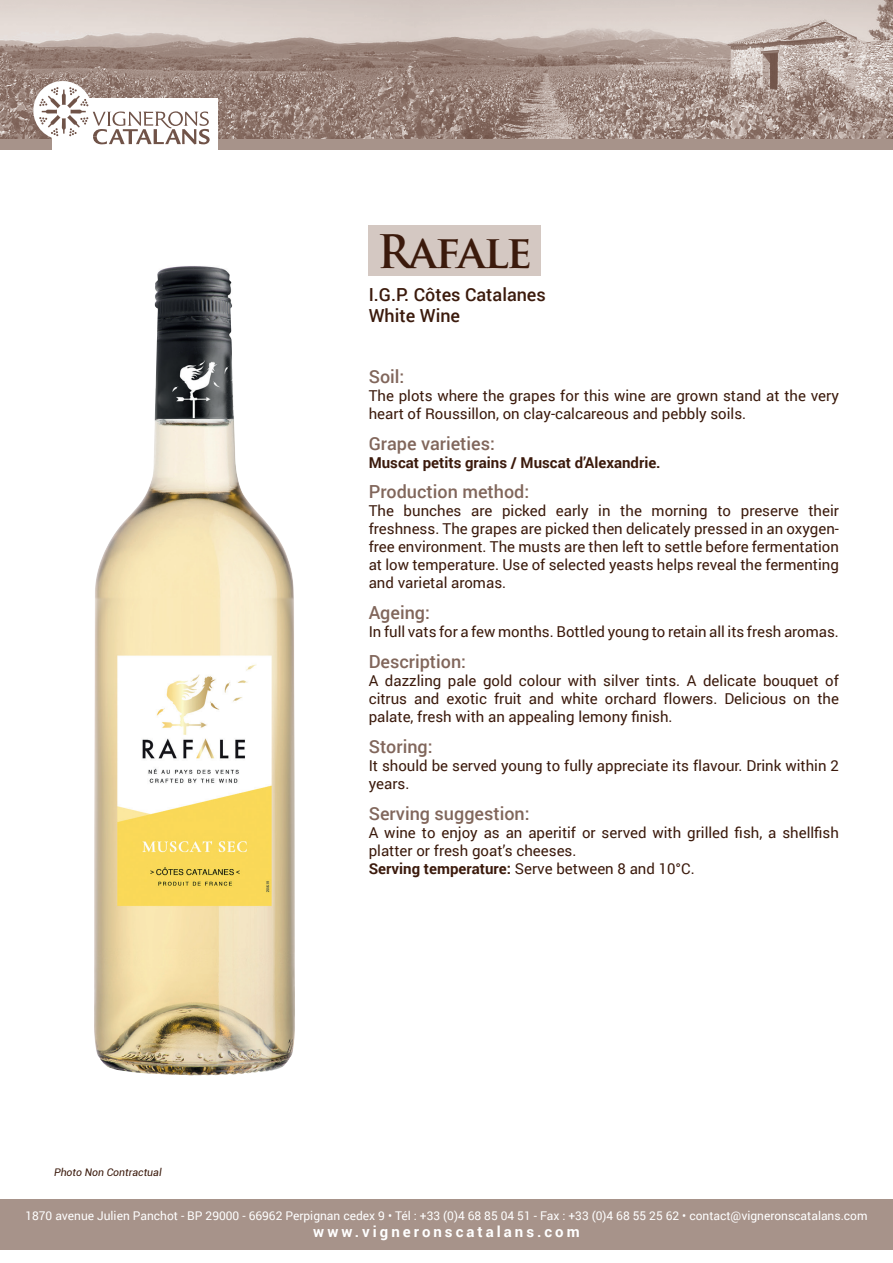
<style>
.page{position:relative;width:893px;height:1263px;background:#fff}
.page>*{position:absolute;margin:0;border:0;box-sizing:border-box;transform-origin:0 0}
.t1{font:700 45px "Trajan Pro";letter-spacing:-.05em;color:#3b1a0c}
.t2{font:500 18px "Roboto";color:#81665b}
.t3{font:500 18px/21px "Roboto";color:#3b1a0c}
.t4{font:15px/18px "Roboto";color:#3b1a0c}
.t5{font:700 15px "Roboto";color:#3b1a0c}
.t6{font:700 15px "Roboto";letter-spacing:.2em;color:#fff}
.t7{font:12px "Roboto";color:#fff}
.t8{font:italic 10.5px "Roboto";color:#3b1a0c}
.s1{font-weight:700}
</style>
<div class="page">
<div style="left:0;top:125px;width:893px;height:25px;background:#a7938a"></div>
<img style="left:0;top:0;width:893px;height:138px">
<div style="left:52px;top:99px;width:166px;height:52px;background:#fff"></div>
<div style="left:33px;top:81px;width:59px;height:59px;background:#fff;border-radius:50%"></div>
<svg style="left:39px;top:87px;width:171px;height:57px"></svg>
<div style="left:0;top:1199px;width:893px;height:50px;background:#a7938a"></div>
<img style="left:94px;top:266px;width:201px;height:810px">
<div style="left:369px;top:225px;width:172px;height:51px;background:#d4c8c2"></div>
<h1 class="t1" style="left:377px;top:223px;width:156px">Rafale</h1>
<p class="t3" style="left:369px;top:284px;width:179px">I.G.P. Côtes Catalanes<br>White Wine</p>
<p class="t8" style="left:54px;top:1165px;width:109px">Photo Non Contractual</p>
<p class="t2" style="left:369px;top:364px;width:37px">Soil:</p>
<p class="t4" style="left:369px;top:386px;width:472px">The plots where the grapes for this wine are grown stand at the very heart of Roussillon, on clay-calcareous and pebbly soils.</p>
<p class="t2" style="left:369px;top:431px;width:128px">Grape varieties:</p>
<p class="t5" style="left:369px;top:452px;width:293px">Muscat petits grains / Muscat d’Alexandrie.</p>
<p class="t2" style="left:369px;top:479px;width:162px">Production method:</p>
<p class="t4" style="left:369px;top:501px;width:472px;text-align:justify">The bunches are picked early in the morning to preserve their freshness. The grapes are picked then delicately pressed in an oxygen&shy;free environment. The musts are then left to settle before fermentation at low temperature. Use of selected yeasts helps reveal the fermenting and varietal aromas.</p>
<p class="t2" style="left:369px;top:600px;width:63px">Ageing:</p>
<p class="t4" style="left:369px;top:622px;width:472px">In full vats for a few months. Bottled young to retain all its fresh aromas.</p>
<p class="t2" style="left:369px;top:649px;width:99px">Description:</p>
<p class="t4" style="left:369px;top:671px;width:472px;text-align:justify">A dazzling pale gold colour with silver tints. A delicate bouquet of citrus and exotic fruit and white orchard flowers. Delicious on the palate, fresh with an appealing lemony finish.</p>
<p class="t2" style="left:369px;top:734px;width:65px">Storing:</p>
<p class="t4" style="left:369px;top:756px;width:472px">It should be served young to fully appreciate its flavour. Drink within 2 years.</p>
<p class="t2" style="left:369px;top:800px;width:162px">Serving suggestion:</p>
<p class="t4" style="left:369px;top:823px;width:472px">A wine to enjoy as an aperitif or served with grilled fish, a shellfish platter or fresh goat’s cheeses.<br><span class="s1">Serving temperature:</span> Serve between 8 and 10°C.</p>
<p class="t7" style="left:25px;top:1207px;width:844px">1870 avenue Julien Panchot - BP 29000 - 66962 Perpignan cedex 9 • Tél : +33 (0)4 68 85 04 51 - Fax : +33 (0)4 68 55 25 62 • contact@vigneronscatalans.com</p>
<p class="t6" style="left:313px;top:1221px;width:268px">www.vigneronscatalans.com</p>
</div>
